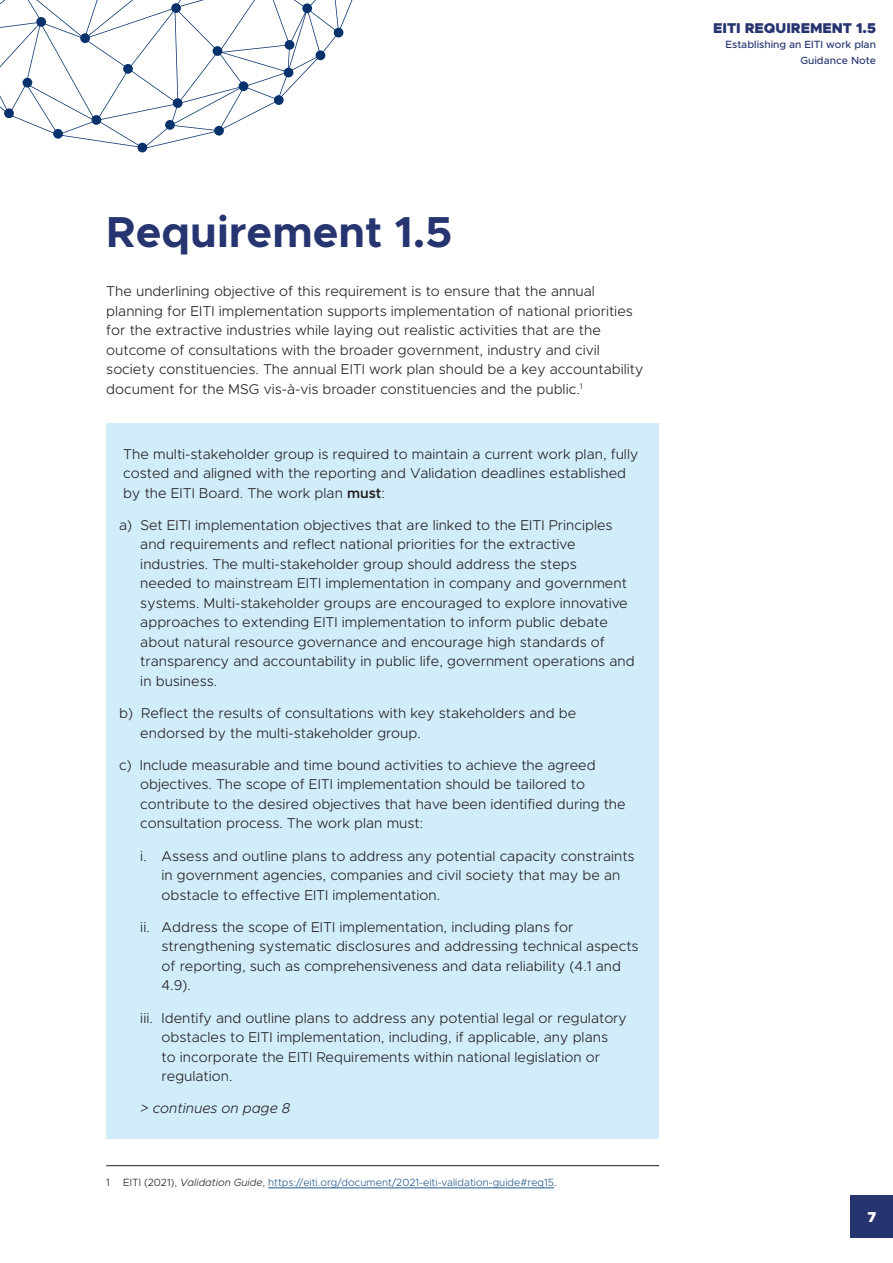
<style>
.page{position:relative;width:893px;height:1263px;background:#fff}
.page>*{position:absolute;margin:0;border:0;box-sizing:border-box;transform-origin:0 0}
.t1{font:700 43.5px "Metropolis";color:#263470}
.t2{font:900 14.4px "Metropolis";color:#fff}
.boxed_text{font:300 14.25px/19.5px "Metropolis";color:#231f20}
.t3{font:900 14.25px "Metropolis";color:#263470}
.boxed_text-2{font:italic 300 14.25px "Metropolis";color:#231f20}
.footnote_text_no_rul{font:300 10.5px "Metropolis";color:#225a8e}
.t4{font:500 10.5px/15.8px "Metropolis";color:#263470;text-align:right}
.footnote_text_no_rul-2{font:300 10.5px "Metropolis";color:#231f20}
.s1{font-weight:600}
.s2{color:#231f20}
.s3{font-style:italic;color:#231f20}
</style>
<div class="page">
<div style="left:106px;top:423px;width:553px;height:715px;background:#d1edfa"></div>
<div style="left:850px;top:1195px;width:43px;height:42px;background:#263470"></div>
<hr style="left:106px;top:1165px;width:553px;height:1px;background:#231f20">
<hr style="left:268px;top:1187px;width:286px;height:1px;background:#225a8e">
<div style="left:137px;top:143px;width:10px;height:9px;background:#07326c;border-radius:50%"></div>
<svg style="left:0;top:0;width:353px;height:149px"></svg>
<p class="t1" style="left:106px;top:205px;width:347px">Requirement 1.5</p>
<p class="boxed_text" style="left:106px;top:282px;width:539px">The underlining objective of this requirement is to ensure that the annual planning for EITI implementation supports implementation of national priorities for the extractive industries while laying out realistic activities that are the outcome of consultations with the broader government, industry and civil society constituencies. The annual EITI work plan should be a key accountability document for the MSG vis-à-vis broader constituencies and the public.<sup>1</sup></p>
<p class="boxed_text" style="left:123px;top:444px;width:517px">The multi-stakeholder group is required to maintain a current work plan, fully costed and aligned with the reporting and Validation deadlines established by the EITI Board. The work plan <span class="s1">must</span>:</p>
<p class="boxed_text" style="left:140px;top:515px;width:496px;text-indent:-21px">a) Set EITI implementation objectives that are linked to the EITI Principles and requirements and reflect national priorities for the extractive industries. The multi-stakeholder group should address the steps<br>needed to mainstream EITI implementation in company and government systems. Multi-stakeholder groups are encouraged to explore innovative approaches to extending EITI implementation to inform public debate about natural resource governance and encourage high standards of transparency and accountability in public life, government operations and in business.</p>
<p class="boxed_text" style="left:140px;top:703px;width:437px;text-indent:-21px">b) Reflect the results of consultations with key stakeholders and be endorsed by the multi-stakeholder group.</p>
<p class="boxed_text" style="left:140px;top:755px;width:487px;text-indent:-21px">c) Include measurable and time bound activities to achieve the agreed objectives. The scope of EITI implementation should be tailored to contribute to the desired objectives that have been identified during the consultation process. The work plan must:</p>
<p class="boxed_text" style="left:162px;top:846px;width:475px;text-indent:-21px">i. Assess and outline plans to address any potential capacity constraints in government agencies, companies and civil society that may be an obstacle to effective EITI implementation.</p>
<p class="boxed_text" style="left:162px;top:917px;width:478px;text-indent:-21px">ii. Address the scope of EITI implementation, including plans for strengthening systematic disclosures and addressing technical aspects of reporting, such as comprehensiveness and data reliability (4.1 and 4.9).</p>
<p class="boxed_text" style="left:162px;top:1008px;width:467px;text-indent:-21px">iii. Identify and outline plans to address any potential legal or regulatory obstacles to EITI implementation, including, if applicable, any plans<br>to incorporate the EITI Requirements within national legislation or regulation.</p>
<p class="boxed_text-2" style="left:140px;top:1099px;width:152px">&gt; continues on page 8</p>
<p class="footnote_text_no_rul-2" style="left:106px;top:1176px;width:5px">1</p>
<p class="footnote_text_no_rul" style="left:123px;top:1176px;width:435px"><span class="s2">EITI (2021),</span> <span class="s3">Validation Guide</span><span class="s2">,</span> https://eiti.org/document/2021-eiti-validation-guide#req15<span class="s2">.</span></p>
<p class="t3" style="left:713px;top:19px;width:164px">EITI REQUIREMENT 1.5</p>
<p class="t4" style="left:725px;top:37px;width:152px">Establishing an EITI work plan<br>Guidance Note</p>
<p class="t2" style="left:867px;top:1208px;width:10px">7</p>
</div>
